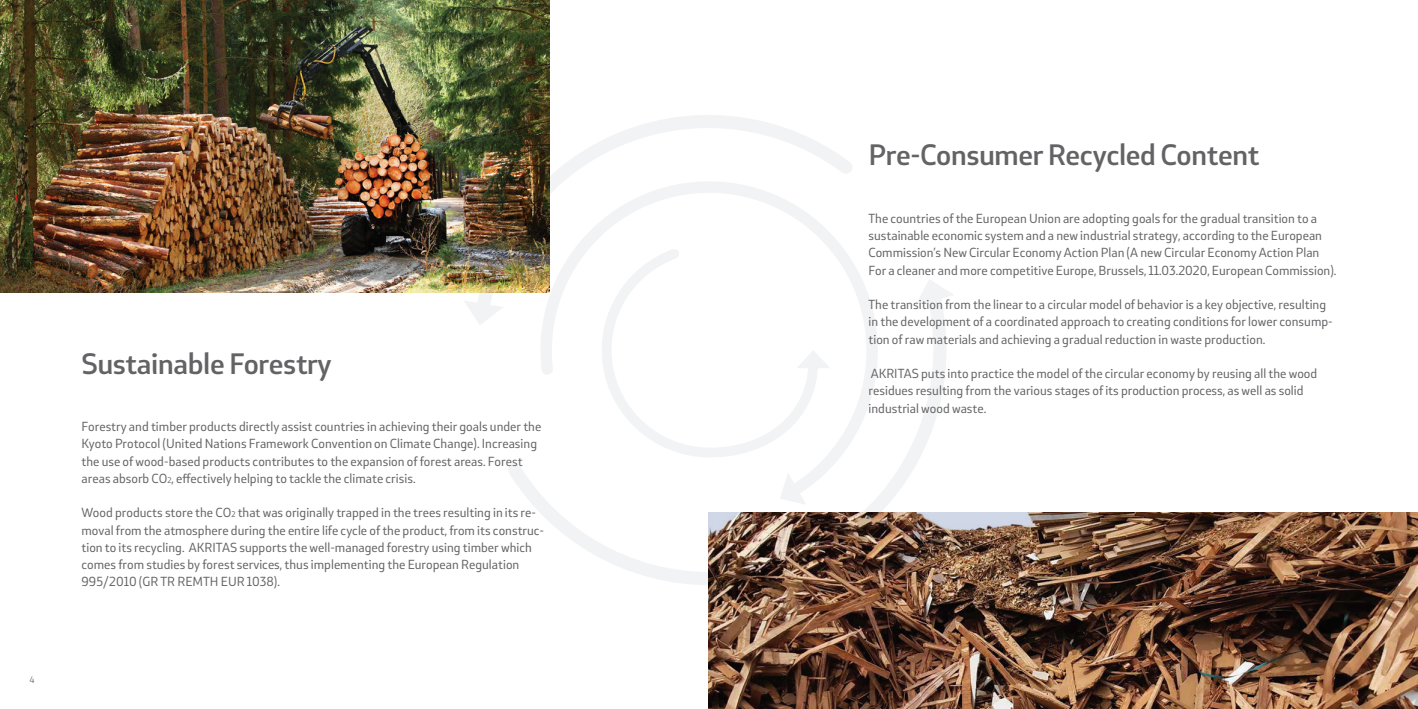
<style>
.page{position:relative;width:1418px;height:709px;background:#fff}
.page>*{position:absolute;margin:0;border:0;box-sizing:border-box;transform-origin:0 0}
.t1{font:500 27.5px "Stobi Sans";letter-spacing:-.015em;color:#636366}
.t2{font:12.25px/17.2px "Stobi Sans";color:#636366}
.t3{font:300 8.75px "Stobi Sans";color:#231f20}
.s1{font-size:7.5px}
</style>
<div class="page">
<img style="left:709px;top:512px;width:708px;height:197px">
<img style="left:0;top:0;width:549px;height:292px">
<img style="left:467px;top:114px;width:385px;height:186px">
<svg style="left:464px;top:300px;width:32px;height:25px"></svg>
<svg style="left:534px;top:176px;width:326px;height:100px"></svg>
<svg style="left:496px;top:276px;width:457px;height:310px"></svg>
<svg style="left:915px;top:279px;width:38px;height:26px"></svg>
<p class="t3" style="left:30px;top:674px;width:6px">4</p>
<h1 class="t1" style="left:81px;top:344px;width:252px">Sustainable Forestry</h1>
<p class="t2" style="left:81px;top:417px;width:461px">Forestry and timber products directly assist countries in achieving their goals under the Kyoto Protocol (United Nations Framework Convention on Climate Change). Increasing the use of wood-based products contributes to the expansion of forest areas. Forest areas absorb CO<span class="s1">2</span>, effectively helping to tackle the climate crisis.</p>
<p class="t2" style="left:81px;top:504px;width:464px">Wood products store the CO<span class="s1">2</span> that was originally trapped in the trees resulting in its re&shy;moval from the atmosphere during the entire life cycle of the product, from its construc&shy;tion to its recycling. AKRITAS supports the well-managed forestry using timber which comes from studies by forest services, thus implementing the European Regulation 995/2010 (GR TR REMTH EUR 1038).</p>
<h1 class="t1" style="left:868px;top:136px;width:392px">Pre-Consumer Recycled Content</h1>
<p class="t2" style="left:868px;top:209px;width:469px">The countries of the European Union are adopting goals for the gradual transition to a sustainable economic system and a new industrial strategy, according to the European Commission’s New Circular Economy Action Plan (A new Circular Economy Action Plan For a cleaner and more competitive Europe, Brussels, 11.03.2020, European Commission).</p>
<p class="t2" style="left:868px;top:295px;width:466px">The transition from the linear to a circular model of behavior is a key objective, resulting in the development of a coordinated approach to creating conditions for lower consump&shy;tion of raw materials and achieving a gradual reduction in waste production.</p>
<p class="t2" style="left:868px;top:364px;width:450px">AKRITAS puts into practice the model of the circular economy by reusing all the wood residues resulting from the various stages of its production process, as well as solid industrial wood waste.</p>
</div>
